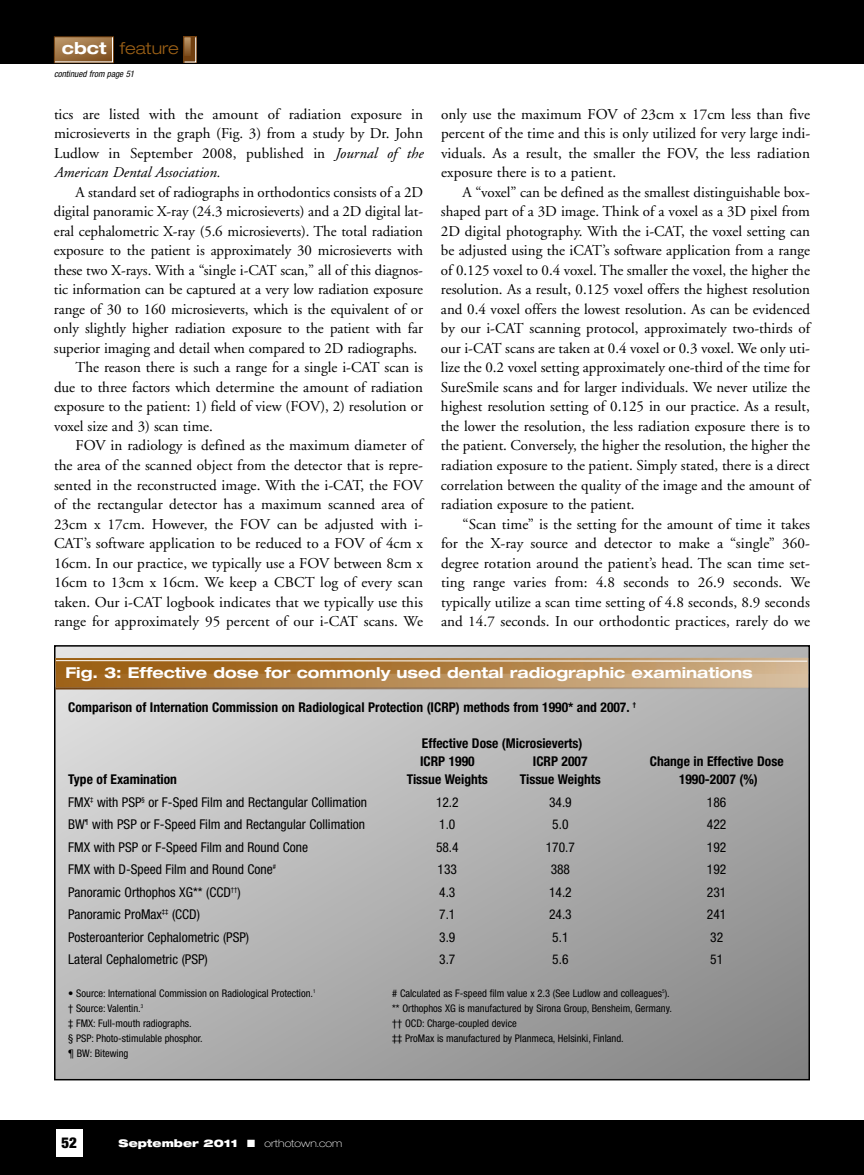
<style>
.page{position:relative;width:864px;height:1175px;background:#fff}
.page>*{position:absolute;margin:0;border:0;box-sizing:border-box;transform-origin:0 0}
.t1{font:300 expanded 16.5px "Helvetica Neue";color:#9d6116}
.t2{font:15px/19.5px "Adobe Garamond";color:#000;text-align:justify}
.t3{font:700 expanded 15px "Helvetica Neue";color:#fff}
.t4{font:900 condensed 15px "Helvetica Neue";color:#000}
.t5{font:condensed 13.5px "Helvetica Neue";color:#000}
.t6{font:700 condensed 13.5px/18px "Helvetica Neue";color:#000}
.t7{font:condensed 10.5px "Helvetica Neue";color:#000}
.t8{font:900 expanded 10.5px "Helvetica Neue";color:#fff}
.t9{font:italic condensed 9px "Helvetica Neue";color:#000}
.s1{font-weight:700;color:#fff}
.s2{font-style:italic}
.s3{font-weight:100}
</style>
<div class="page">
<div style="left:0;top:1120px;width:864px;height:54px;background:#000"></div>
<div style="left:0;top:0;width:864px;height:64px;background:#000"></div>
<div style="left:54px;top:36px;width:60px;height:27px;border:1px solid #713f0f"></div>
<svg style="left:54px;top:37px;width:59px;height:26px;background:#9f764a"></svg>
<div style="left:56px;top:1129px;width:27px;height:27px;background:#fff"></div>
<svg style="left:183px;top:36px;width:14px;height:27px"></svg>
<div style="left:183px;top:36px;width:9px;height:21px;border:1px solid #713f0f"></div>
<svg style="left:184px;top:37px;width:12px;height:26px"></svg>
<svg style="left:57px;top:648px;width:750px;height:429px;background:#b1b1b1"></svg>
<div style="left:54px;top:645px;width:756px;height:435px;border:2px solid #000"></div>
<div style="left:56px;top:658px;width:752px;height:29px;background:linear-gradient(to right,#9e6217,#d8bfa1)"></div>
<img style="left:56px;top:664px;width:752px;height:9px">
<svg style="left:55px;top:658px;width:753px;height:6px;background:#bc9361"></svg>
<img style="left:56px;top:687px;width:751px;height:2px">
<p class="t1" style="left:62px;top:42px;width:118px"><span class="s1">cbct</span> feature</p>
<p class="t9" style="left:54px;top:70px;width:84px">continued from page 51</p>
<p class="t2" style="left:54px;top:106px;width:371px">tics are listed with the amount of radiation exposure in microsieverts in the graph (Fig. 3) from a study by Dr. John Ludlow in September 2008, published in <span class="s2">Journal of the American Dental Association.</span></p>
<p class="t2" style="left:76px;top:184px;width:349px">A standard set of radiographs in orthodontics consists of a 2D</p>
<p class="t2" style="left:54px;top:203px;width:371px">digital panoramic X-ray (24.3 microsieverts) and a 2D digital lat-</p>
<p class="t2" style="left:54px;top:223px;width:371px">eral cephalometric X-ray (5.6 microsieverts). The total radiation</p>
<p class="t2" style="left:54px;top:242px;width:370px">exposure to the patient is approximately 30 microsieverts with</p>
<p class="t2" style="left:54px;top:262px;width:371px">these two X-rays. With a “single i-CAT scan,” all of this diagnos-</p>
<p class="t2" style="left:54px;top:281px;width:371px">tic information can be captured at a very low radiation exposure</p>
<p class="t2" style="left:54px;top:301px;width:371px">range of 30 to 160 microsieverts, which is the equivalent of or</p>
<p class="t2" style="left:54px;top:320px;width:371px">only slightly higher radiation exposure to the patient with far</p>
<p class="t2" style="left:54px;top:340px;width:365px">superior imaging and detail when compared to 2D radiographs.</p>
<p class="t2" style="left:76px;top:359px;width:349px">The reason there is such a range for a single i-CAT scan is</p>
<p class="t2" style="left:54px;top:379px;width:371px">due to three factors which determine the amount of radiation</p>
<p class="t2" style="left:54px;top:398px;width:371px">exposure to the patient: 1) field of view (FOV), 2) resolution or</p>
<p class="t2" style="left:54px;top:418px;width:160px">voxel size and 3) scan time.</p>
<p class="t2" style="left:76px;top:437px;width:349px">FOV in radiology is defined as the maximum diameter of</p>
<p class="t2" style="left:54px;top:457px;width:371px">the area of the scanned object from the detector that is repre-</p>
<p class="t2" style="left:54px;top:476px;width:371px">sented in the reconstructed image. With the i-CAT, the FOV</p>
<p class="t2" style="left:54px;top:496px;width:371px">of the rectangular detector has a maximum scanned area of</p>
<p class="t2" style="left:54px;top:515px;width:371px">23cm x 17cm. However, the FOV can be adjusted with i-</p>
<p class="t2" style="left:54px;top:535px;width:371px">CAT’s software application to be reduced to a FOV of 4cm x</p>
<p class="t2" style="left:54px;top:554px;width:371px">16cm. In our practice, we typically use a FOV between 8cm x</p>
<p class="t2" style="left:54px;top:574px;width:371px">16cm to 13cm x 16cm. We keep a CBCT log of every scan</p>
<p class="t2" style="left:54px;top:593px;width:371px">taken. Our i-CAT logbook indicates that we typically use this</p>
<p class="t2" style="left:54px;top:613px;width:371px">range for approximately 95 percent of our i-CAT scans. We</p>
<p class="t2" style="left:441px;top:106px;width:371px">only use the maximum FOV of 23cm x 17cm less than five percent of the time and this is only utilized for very large indi&shy;viduals. As a result, the smaller the FOV, the less radiation exposure there is to a patient.</p>
<p class="t2" style="left:441px;top:184px;width:371px;text-indent:22px">A “voxel” can be defined as the smallest distinguishable box&shy;shaped part of a 3D image. Think of a voxel as a 3D pixel from 2D digital photography. With the i-CAT, the voxel setting can be adjusted using the iCAT’s software application from a range of 0.125 voxel to 0.4 voxel. The smaller the voxel, the higher the resolution. As a result, 0.125 voxel offers the highest resolution and 0.4 voxel offers the lowest resolution. As can be evidenced by our i-CAT scanning protocol, approximately two-thirds of our i-CAT scans are taken at 0.4 voxel or 0.3 voxel. We only uti&shy;lize the 0.2 voxel setting approximately one-third of the time for SureSmile scans and for larger individuals. We never utilize the highest resolution setting of 0.125 in our practice. As a result, the lower the resolution, the less radiation exposure there is to the patient. Conversely, the higher the resolution, the higher the radiation exposure to the patient. Simply stated, there is a direct correlation between the quality of the image and the amount of radiation exposure to the patient.</p>
<p class="t2" style="left:441px;top:515px;width:371px;text-indent:22px">“Scan time” is the setting for the amount of time it takes for the X-ray source and detector to make a “single” 360- degree rotation around the patient’s head. The scan time set&shy;ting range varies from: 4.8 seconds to 26.9 seconds. We typically utilize a scan time setting of 4.8 seconds, 8.9 seconds and 14.7 seconds. In our orthodontic practices, rarely do we</p>
<p class="t3" style="left:65px;top:667px;width:689px">Fig. 3: Effective dose for commonly used dental radiographic examinations</p>
<p class="t6" style="left:68px;top:699px;width:569px">Comparison of Internation Commission on Radiological Protection (ICRP) methods from 1990* and 2007. <sup>†</sup></p>
<p class="t6" style="left:420px;top:735px;width:164px">Effective Dose (Microsieverts)<br>ICRP 1990</p>
<p class="t6" style="left:533px;top:753px;width:56px">ICRP 2007</p>
<p class="t6" style="left:650px;top:753px;width:135px">Change in Effective Dose</p>
<p class="t6" style="left:68px;top:771px;width:110px">Type of Examination</p>
<p class="t6" style="left:407px;top:771px;width:83px">Tissue Weights</p>
<p class="t6" style="left:520px;top:771px;width:83px">Tissue Weights</p>
<p class="t6" style="left:679px;top:771px;width:80px">1990-2007 (%)</p>
<p class="t5" style="left:68px;top:797px;width:300px">FMX<sup>‡</sup> with PSP<sup>§</sup> or F-Sped Film and Rectangular Collimation</p>
<p class="t5" style="left:436px;top:797px;width:24px">12.2</p>
<p class="t5" style="left:549px;top:797px;width:24px">34.9</p>
<p class="t5" style="left:707px;top:797px;width:21px">186</p>
<p class="t5" style="left:68px;top:819px;width:298px">BW<sup>¶</sup> with PSP or F-Speed Film and Rectangular Collimation</p>
<p class="t5" style="left:439px;top:819px;width:18px">1.0</p>
<p class="t5" style="left:552px;top:819px;width:18px">5.0</p>
<p class="t5" style="left:707px;top:819px;width:21px">422</p>
<p class="t5" style="left:68px;top:842px;width:241px">FMX with PSP or F-Speed Film and Round Cone</p>
<p class="t5" style="left:436px;top:842px;width:24px">58.4</p>
<p class="t5" style="left:546px;top:842px;width:31px">170.7</p>
<p class="t5" style="left:707px;top:842px;width:21px">192</p>
<p class="t5" style="left:68px;top:864px;width:209px">FMX with D-Speed Film and Round Cone<sup>#</sup></p>
<p class="t5" style="left:438px;top:864px;width:21px">133</p>
<p class="t5" style="left:551px;top:864px;width:21px">388</p>
<p class="t5" style="left:707px;top:864px;width:21px">192</p>
<p class="t5" style="left:68px;top:887px;width:174px">Panoramic Orthophos XG** (CCD<sup>††</sup>)</p>
<p class="t5" style="left:439px;top:887px;width:18px">4.3</p>
<p class="t5" style="left:549px;top:887px;width:24px">14.2</p>
<p class="t5" style="left:707px;top:887px;width:21px">231</p>
<p class="t5" style="left:68px;top:909px;width:133px">Panoramic ProMax<sup>‡‡</sup> (CCD)</p>
<p class="t5" style="left:439px;top:909px;width:18px">7.1</p>
<p class="t5" style="left:549px;top:909px;width:24px">24.3</p>
<p class="t5" style="left:707px;top:909px;width:21px">241</p>
<p class="t5" style="left:68px;top:932px;width:183px">Posteroanterior Cephalometric (PSP)</p>
<p class="t5" style="left:439px;top:932px;width:18px">3.9</p>
<p class="t5" style="left:552px;top:932px;width:18px">5.1</p>
<p class="t5" style="left:710px;top:932px;width:14px">32</p>
<p class="t5" style="left:68px;top:954px;width:141px">Lateral Cephalometric (PSP)</p>
<p class="t5" style="left:439px;top:954px;width:18px">3.7</p>
<p class="t5" style="left:552px;top:954px;width:18px">5.6</p>
<p class="t5" style="left:710px;top:954px;width:14px">51</p>
<p class="t7" style="left:68px;top:989px;width:249px">• Source: International Commission on Radiological Protection.<sup>1</sup></p>
<p class="t7" style="left:392px;top:989px;width:279px"># Calculated as F-speed film value x 2.3 (See Ludlow and colleagues<sup>5</sup>).</p>
<p class="t7" style="left:68px;top:1004px;width:77px">† Source: Valentin.<sup>3</sup></p>
<p class="t7" style="left:392px;top:1004px;width:281px">** Orthophos XG is manufactured by Sirona Group, Bensheim, Germany.</p>
<p class="t7" style="left:68px;top:1019px;width:125px">‡ FMX: Full-mouth radiographs.</p>
<p class="t7" style="left:392px;top:1019px;width:126px">†† OCD: Charge-coupled device</p>
<p class="t7" style="left:68px;top:1034px;width:136px">§ PSP: Photo-stimulable phosphor.</p>
<p class="t7" style="left:392px;top:1034px;width:233px">‡‡ ProMax is manufactured by Planmeca, Helsinki, Finland.</p>
<p class="t7" style="left:68px;top:1049px;width:62px">¶ BW: Bitewing</p>
<p class="t4" style="left:62px;top:1136px;width:17px">52</p>
<p class="t8" style="left:119px;top:1139px;width:225px">September 2011 ■ <span class="s3">orthotown.com</span></p>
</div>
